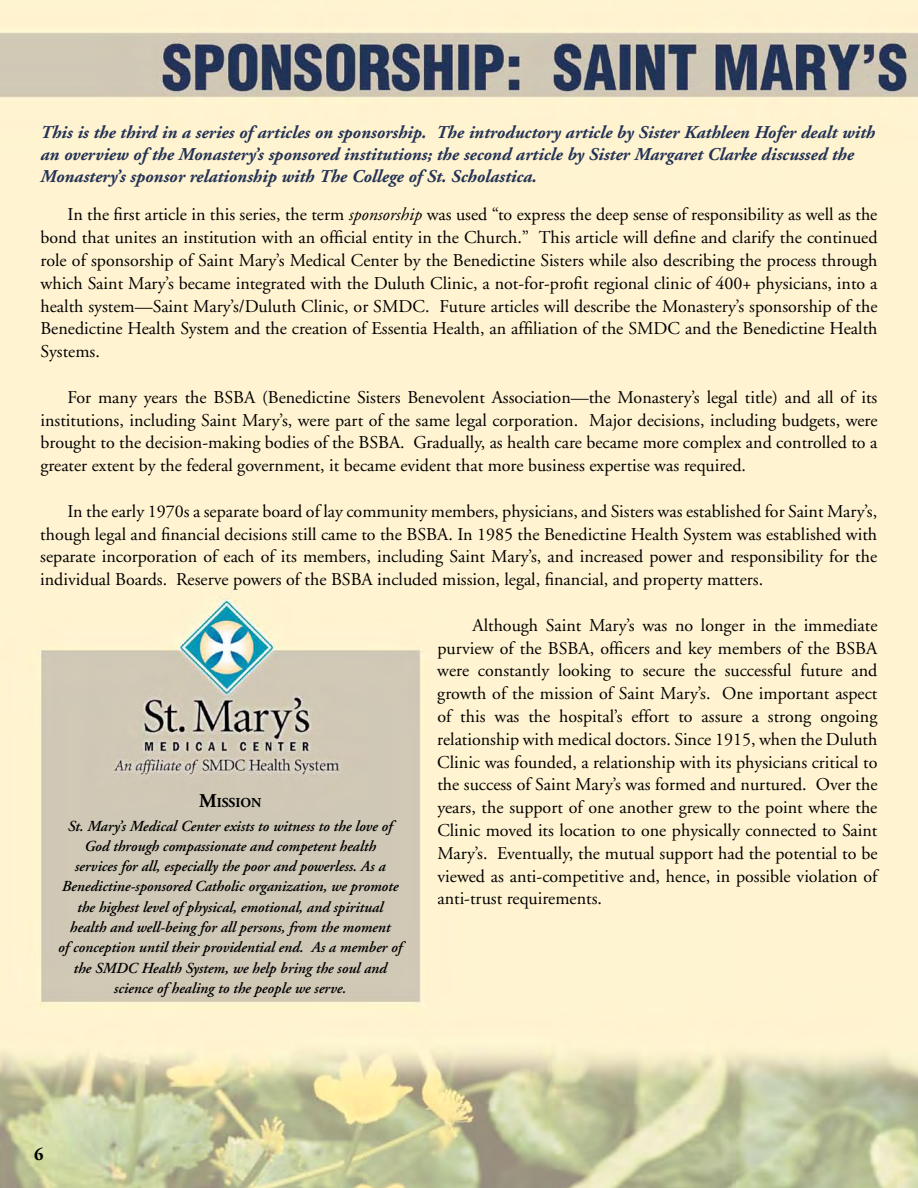
<style>
.page{position:relative;width:918px;height:1188px;background:#fff}
.page>*{position:absolute;margin:0;border:0;box-sizing:border-box;transform-origin:0 0}
.t1{font:18px/22.8px "Adobe Garamond";color:#000;text-align:justify}
.t2{font:italic 700 18px/21.6px "Adobe Garamond";color:#233355}
.t3{font:700 18px "Adobe Garamond";color:#000}
.t4{font:italic 600 15.3px/20.2px "Adobe Garamond";letter-spacing:-.005em;color:#000;text-align:center}
.t5{font:700 13.65px "Adobe Garamond";letter-spacing:-.005em;color:#000}
.s1{font-style:italic}
.s2{font-size:19.5px}
</style>
<div class="page">
<img style="left:0;top:0;width:918px;height:1188px">
<p class="t2" style="left:40px;top:122px;width:836px">This is the third in a series of articles on sponsorship. The introductory article by Sister Kathleen Hofer dealt with an overview of the Monastery’s sponsored institutions; the second article by Sister Margaret Clarke discussed the<br>Monastery’s sponsor relationship with The College of St. Scholastica.</p>
<p class="t1" style="left:40px;top:204px;width:839px;text-indent:27px">In the first article in this series, the term <span class="s1">sponsorship</span> was used “to express the deep sense of responsibility as well as the bond that unites an institution with an official entity in the Church.” This article will define and clarify the continued role of sponsorship of Saint Mary’s Medical Center by the Benedictine Sisters while also describing the process through which Saint Mary’s became integrated with the Duluth Clinic, a not-for-profit regional clinic of 400+ physicians, into a health system—Saint Mary’s/Duluth Clinic, or SMDC. Future articles will describe the Monastery’s sponsorship of the Benedictine Health System and the creation of Essentia Health, an affiliation of the SMDC and the Benedictine Health Systems.</p>
<p class="t1" style="left:40px;top:386px;width:839px;text-indent:27px">For many years the BSBA (Benedictine Sisters Benevolent Association—the Monastery’s legal title) and all of its institutions, including Saint Mary’s, were part of the same legal corporation. Major decisions, including budgets, were brought to the decision-making bodies of the BSBA. Gradually, as health care became more complex and controlled to a greater extent by the federal government, it became evident that more business expertise was required.</p>
<p class="t1" style="left:40px;top:500px;width:839px;text-indent:27px">In the early 1970s a separate board of lay community members, physicians, and Sisters was established for Saint Mary’s, though legal and financial decisions still came to the BSBA. In 1985 the Benedictine Health System was established with separate incorporation of each of its members, including Saint Mary’s, and increased power and responsibility for the individual Boards. Reserve powers of the BSBA included mission, legal, financial, and property matters.</p>
<p class="t1" style="left:437px;top:614px;width:442px;text-indent:35px">Although Saint Mary’s was no longer in the immediate purview of the BSBA, officers and key members of the BSBA were constantly looking to secure the successful future and growth of the mission of Saint Mary’s. One important aspect of this was the hospital’s effort to assure a strong ongoing relationship with medical doctors. Since 1915, when the Duluth Clinic was founded, a relationship with its physicians critical to the success of Saint Mary’s was formed and nurtured. Over the years, the support of one another grew to the point where the Clinic moved its location to one physically connected to Saint Mary’s. Eventually, the mutual support had the potential to be viewed as anti-competitive and, hence, in possible violation of anti-trust requirements.</p>
<p class="t5" style="left:199px;top:795px;width:64px"><span class="s2">M</span>ISSION</p>
<p class="t4" style="left:58px;top:816px;width:345px">St. Mary’s Medical Center exists to witness to the love of God through compassionate and competent health<br>services for all, especially the poor and powerless. As a Benedictine-sponsored Catholic organization, we promote the highest level of physical, emotional, and spiritual health and well-being for all persons, from the moment<br>of conception until their providential end. As a member of the SMDC Health System, we help bring the soul and science of healing to the people we serve.</p>
<p class="t3" style="left:34px;top:1144px;width:11px">6</p>
</div>
